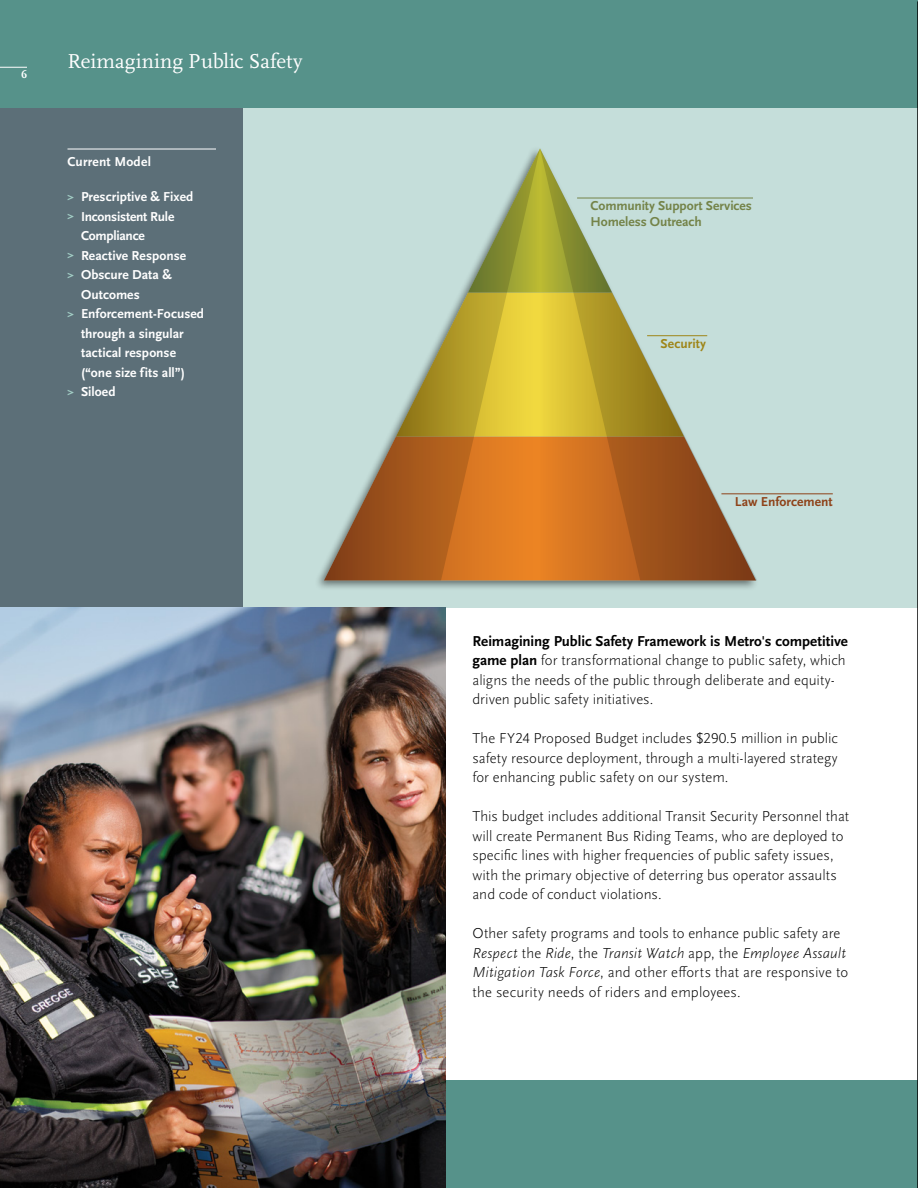
<style>
.page{position:relative;width:918px;height:1188px;background:#fff}
.page>*{position:absolute;margin:0;border:0;box-sizing:border-box;transform-origin:0 0}
.t1{font:21px "Scala Pro";letter-spacing:.005em;color:#fff}
.t2{font:300 15px/19.5px "Scala Sans Pro";color:#000}
.t3{font:700 13.5px "Scala Sans Pro";color:#fff}
.t4{font:700 13.5px/16.2px "Scala Sans Pro";letter-spacing:-.01em;color:#748348}
.t5{font:700 13.5px "Scala Sans Pro";letter-spacing:-.02em;color:#fff}
.t6{font:700 13.5px "Scala Sans Pro";letter-spacing:.005em;color:#8e4219}
.t7{font:700 13.5px "Scala Sans Pro";letter-spacing:.005em;color:#9e8518}
.t8{font:700 12px "Scala Pro";color:#fff}
.s1{font-weight:900;font-size:10.5px;color:#a2cdc5}
.s2{font-weight:700}
.s3{font-style:italic}
</style>
<div class="page">
<img style="left:0;top:0;width:918px;height:1188px">
<hr style="left:917px;top:2px;width:1px;height:1186px;background:#000">
<p class="t8" style="left:21px;top:67px;width:7px">6</p>
<h1 class="t1" style="left:68px;top:49px;width:236px">Reimagining Public Safety</h1>
<p class="t3" style="left:68px;top:153px;width:85px">Current Model</p>
<p class="t3" style="left:68px;top:189px;width:127px"><span class="s1">&gt;</span> Prescriptive &amp; Fixed</p>
<p class="t5" style="left:68px;top:209px;width:108px"><span class="s1">&gt;</span> Inconsistent Rule</p>
<p class="t5" style="left:81px;top:228px;width:65px">Compliance</p>
<p class="t3" style="left:68px;top:248px;width:120px"><span class="s1">&gt;</span> Reactive Response</p>
<p class="t3" style="left:68px;top:267px;width:106px"><span class="s1">&gt;</span> Obscure Data &amp;</p>
<p class="t3" style="left:81px;top:287px;width:60px">Outcomes</p>
<p class="t3" style="left:68px;top:306px;width:138px"><span class="s1">&gt;</span> Enforcement-Focused</p>
<p class="t3" style="left:81px;top:326px;width:104px">through a singular</p>
<p class="t3" style="left:81px;top:345px;width:97px">tactical response</p>
<p class="t3" style="left:81px;top:365px;width:105px">(“one size fits all”)</p>
<p class="t3" style="left:68px;top:384px;width:50px"><span class="s1">&gt;</span> Siloed</p>
<p class="t4" style="left:591px;top:198px;width:163px">Community Support Services<br>Homeless Outreach</p>
<p class="t7" style="left:661px;top:336px;width:47px">Security</p>
<p class="t6" style="left:735px;top:494px;width:99px">Law Enforcement</p>
<p class="t2" style="left:472px;top:631px;width:377px"><span class="s2">Reimagining Public Safety Framework is Metro's competitive game plan</span> for transformational change to public safety, which aligns the needs of the public through deliberate and equity&shy;driven public safety initiatives.</p>
<p class="t2" style="left:472px;top:728px;width:367px;text-align:justify">The FY24 Proposed Budget includes $290.5 million in public safety resource deployment, through a multi-layered strategy for enhancing public safety on our system.</p>
<p class="t2" style="left:472px;top:806px;width:378px">This budget includes additional Transit Security Personnel that will create Permanent Bus Riding Teams, who are deployed to specific lines with higher frequencies of public safety issues, with the primary objective of deterring bus operator assaults and code of conduct violations.</p>
<p class="t2" style="left:472px;top:923px;width:377px">Other safety programs and tools to enhance public safety are <span class="s3">Respect</span> the <span class="s3">Ride</span>, the <span class="s3">Transit Watch</span> app, the <span class="s3">Employee Assault Mitigation Task Force</span>, and other efforts that are responsive to the security needs of riders and employees.</p>
</div>
